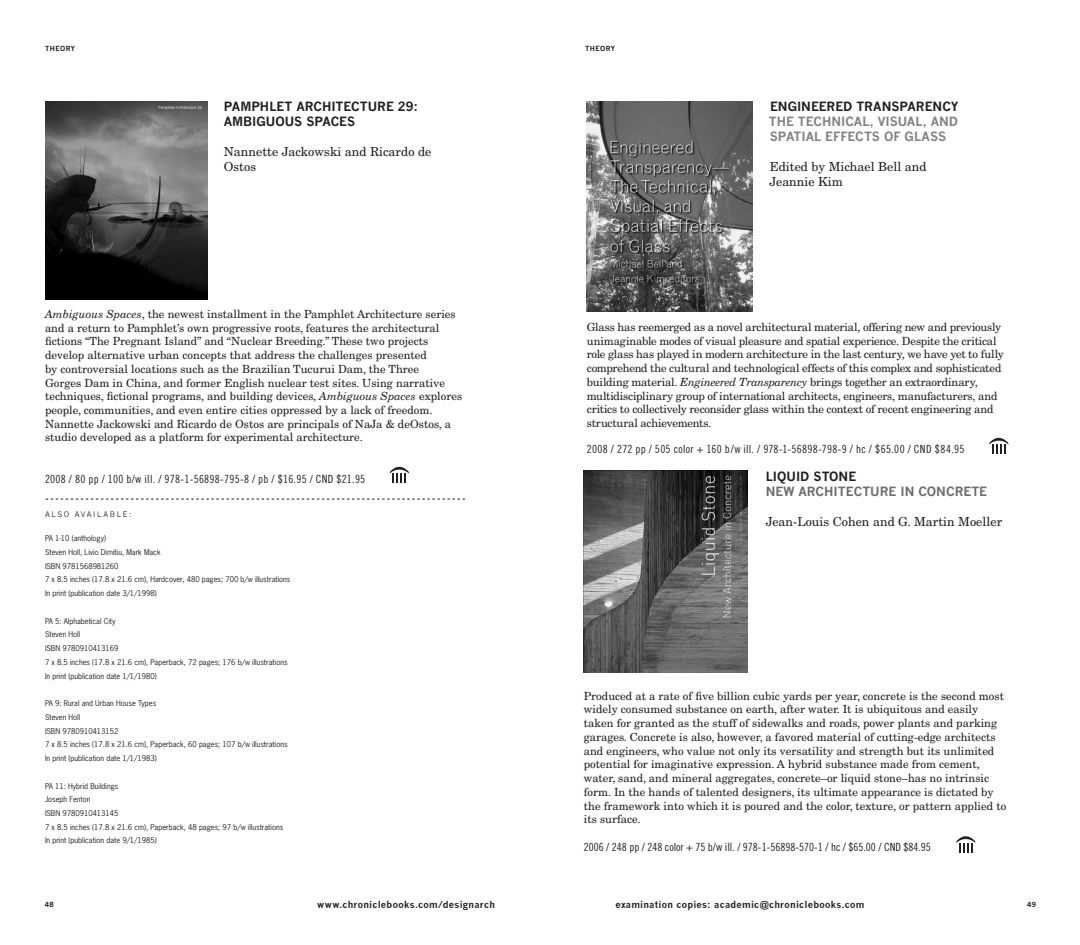
<style>
.page{position:relative;width:1080px;height:945px;background:#fff}
.page>*{position:absolute;margin:0;border:0;box-sizing:border-box;transform-origin:0 0}
.AUTHOR{font:12.5px/15px "New Century Schlbk";color:#231f20}
.t1{font:700 12.5px/15px "News Gothic";color:#231f20}
.t2{font:700 12.5px/15px "News Gothic";letter-spacing:-.005em;color:#808285}
.t3{font:700 12.5px "News Gothic";color:#6c6d70}
.MAIN_TEXT{font:11.25px/13.8px "New Century Schlbk";color:#231f20}
.MAIN_TEXT-2{font:11.25px "Trade Gothic Cond Eighteen";letter-spacing:.025em;color:#231f20}
.MAIN_TEXT-3{font:11.25px "Trade Gothic Cond Eighteen";color:#231f20}
.t4{font:700 9.38px "News Gothic";letter-spacing:.025em;color:#231f20}
.t5{font:7.5px "News Gothic";color:#231f20}
.t6{font:7.5px "News Gothic";letter-spacing:.22em;color:#231f20}
.t7{font:700 6.88px "News Gothic";letter-spacing:.065em;color:#231f20}
.s1{color:#231f20}
.s2{font-style:italic}
</style>
<div class="page">
<svg style="left:390px;top:466px;width:19px;height:17px"></svg>
<img style="left:45px;top:101px;width:162px;height:198px">
<svg style="left:46px;top:499px;width:419px;height:1px"></svg>
<svg style="left:989px;top:437px;width:19px;height:17px"></svg>
<img style="left:587px;top:102px;width:166px;height:209px">
<img style="left:584px;top:471px;width:163px;height:202px">
<svg style="left:956px;top:836px;width:19px;height:17px"></svg>
<p class="t7" style="left:45px;top:44px;width:6px">THE</p>
<p class="t7" style="left:60px;top:44px;width:17px">ORY</p>
<p class="t7" style="left:585px;top:44px;width:6px">THE</p>
<p class="t7" style="left:600px;top:44px;width:17px">ORY</p>
<p class="t1" style="left:224px;top:98px;width:196px;text-indent:36px">HLET ARCHITECTURE 29:<br>AMBIGUOUS SPACES</p>
<p class="AUTHOR" style="left:224px;top:144px;width:209px">Nannette Jackowski and Ricardo de<br>Ostos</p>
<p class="t1" style="left:224px;top:98px;width:19px">PAMP</p>
<p class="t2" style="left:769px;top:98px;width:190px;text-indent:147px"><span class="s1">RENCY<br></span>THE TECHN ICAL, VISUAL, AND<br>SPATIAL EFFECTS OF GLASS</p>
<p class="AUTHOR" style="left:770px;top:159px;width:158px">Edited by Michael Bell and</p>
<p class="AUTHOR" style="left:769px;top:174px;width:75px">Jeannie Kim</p>
<p class="t1" style="left:770px;top:98px;width:10px">ENG</p>
<p class="t1" style="left:797px;top:98px;width:86px">IN EERED TRANSPA</p>
<p class="MAIN_TEXT" style="left:45px;top:307px;width:419px"><span class="s2">Ambiguous Spaces</span>, the newest installment in the Pamphlet Architecture series and a return to Pamphlet’s own progressive roots, features the architectural fictions “The Pregnant Island” and “Nuclear Breeding.” These two projects develop alternative urban concepts that address the challenges presented<br>by controversial locations such as the Brazilian Tucurui Dam, the Three<br>Gorges Dam in China, and former English nuclear test sites. Using narrative techniques, fictional programs, and building devices, <span class="s2">Ambiguous Spaces</span> explores people, communities, and even entire cities oppressed by a lack of freedom.</p>
<p class="MAIN_TEXT" style="left:45px;top:417px;width:408px">Nannette Jackowski and Ricardo de Ostos are principals of NaJa &amp; deOstos, a studio developed as a platform for experimental architecture.</p>
<p class="MAIN_TEXT-2" style="left:45px;top:472px;width:322px">2008 / 80 pp / 100 b/w ill. / 978-1-56898-795-8 / pb / $16.95 / CND $21.95</p>
<p class="t6" style="left:45px;top:510px;width:88px">ALSO AVAILABLE:</p>
<p class="t5" style="left:45px;top:533px;width:63px">PA 1-10 (anthology)</p>
<p class="t5" style="left:45px;top:547px;width:117px">Steven Holl, Livio Dimitiu, Mark Mack</p>
<p class="t5" style="left:45px;top:561px;width:75px">ISBN 9781568981260</p>
<p class="t5" style="left:45px;top:575px;width:247px">7 x 8.5 inches (17.8 x 21.6 cm), Hardcover, 480 pages; 700 b/w illustrations</p>
<p class="t5" style="left:45px;top:588px;width:113px">In print (publication date 3/1/1998)</p>
<p class="t5" style="left:45px;top:616px;width:72px">PA 5: Alphabetical City</p>
<p class="t5" style="left:45px;top:630px;width:37px">Steven Holl</p>
<p class="t5" style="left:45px;top:643px;width:75px">ISBN 9780910413169</p>
<p class="t5" style="left:45px;top:657px;width:244px">7 x 8.5 inches (17.8 x 21.6 cm), Paperback, 72 pages; 176 b/w illustrations</p>
<p class="t5" style="left:45px;top:671px;width:113px">In print (publication date 1/1/1980)</p>
<p class="t5" style="left:45px;top:698px;width:113px">PA 9: Rural and Urban House Types</p>
<p class="t5" style="left:45px;top:712px;width:37px">Steven Holl</p>
<p class="t5" style="left:45px;top:726px;width:75px">ISBN 9780910413152</p>
<p class="t5" style="left:45px;top:740px;width:244px">7 x 8.5 inches (17.8 x 21.6 cm), Paperback, 60 pages; 107 b/w illustrations</p>
<p class="t5" style="left:45px;top:753px;width:113px">In print (publication date 1/1/1983)</p>
<p class="t5" style="left:45px;top:781px;width:75px">PA 11: Hybrid Buildings</p>
<p class="t5" style="left:45px;top:795px;width:47px">Joseph Fenton</p>
<p class="t5" style="left:45px;top:808px;width:75px">ISBN 9780910413145</p>
<p class="t5" style="left:45px;top:822px;width:240px">7 x 8.5 inches (17.8 x 21.6 cm), Paperback, 48 pages; 97 b/w illustrations</p>
<p class="t5" style="left:45px;top:836px;width:113px">In print (publication date 9/1/1985)</p>
<p class="MAIN_TEXT" style="left:587px;top:320px;width:419px">Glass has reemerged as a novel architectural material, offering new and previously unimaginable modes of visual pleasure and spatial experience. Despite the critical role glass has played in modern architecture in the last century, we have yet to fully comprehend the cultural and technological effects of this complex and sophisticated building material. <span class="s2">Engineered Transparency</span> brings together an extraordinary, multidisciplinary group of international architects, engineers, manufacturers, and critics to collectively reconsider glass within the context of recent engineering and structural achievements.</p>
<p class="MAIN_TEXT-2" style="left:587px;top:442px;width:379px">2008 / 272 pp / 505 color + 160 b/w ill. / 978-1-56898-798-9 / hc / $65.00 / CND $84.95</p>
<p class="t1" style="left:766px;top:469px;width:92px">LIQUID STON E</p>
<p class="t3" style="left:766px;top:484px;width:163px">NEW ARCHITECTURE IN CON</p>
<p class="t3" style="left:946px;top:484px;width:43px">CRETE</p>
<p class="AUTHOR" style="left:766px;top:514px;width:238px">Jean-Louis Cohen and G. Martin Moeller</p>
<p class="MAIN_TEXT" style="left:584px;top:689px;width:424px">Produced at a rate of five billion cubic yards per year, concrete is the second most widely consumed substance on earth, after water. It is ubiquitous and easily taken for granted as the stuff of sidewalks and roads, power plants and parking garages. Concrete is also, however, a favored material of cutting-edge architects and engineers, who value not only its versatility and strength but its unlimited potential for imaginative expression. A hybrid substance made from cement, water, sand, and mineral aggregates, concrete–or liquid stone–has no intrinsic form. In the hands of talented designers, its ultimate appearance is dictated by the framework into which it is poured and the color, texture, or pattern applied to its surface.</p>
<p class="MAIN_TEXT-3" style="left:584px;top:840px;width:349px">2006 / 248 pp / 248 color + 75 b/w ill. / 978-1-56898-570-1 / hc / $65.00 / CND $84.95</p>
<p class="t7" style="left:45px;top:900px;width:11px">48</p>
<p class="t4" style="left:317px;top:899px;width:179px">WWW.CHRONICLEBOOKS.COM/DESIGNARCH</p>
<p class="t4" style="left:615px;top:899px;width:250px">EXAMINATION COPIES: ACADEMIC@CHRONICLEBOOKS.COM</p>
<p class="t7" style="left:1027px;top:900px;width:10px">49</p>
</div>
